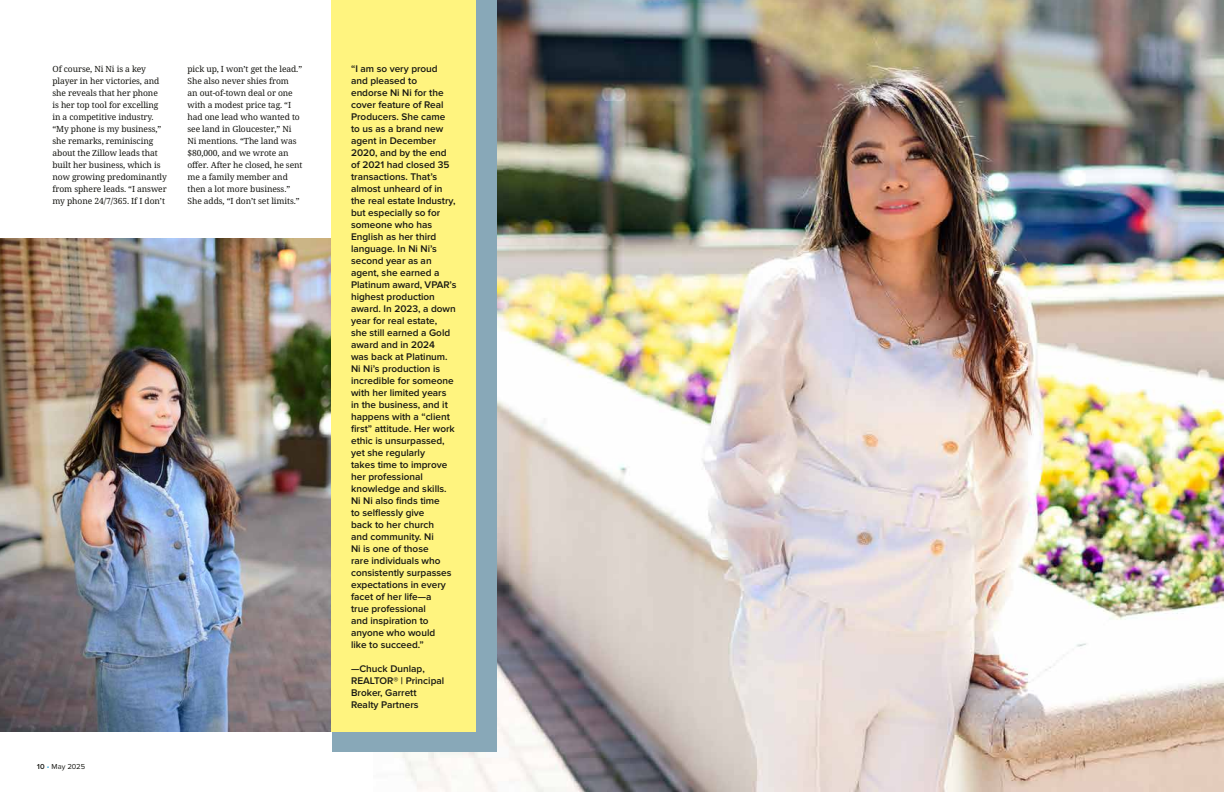
<style>
.page{position:relative;width:1224px;height:792px;background:#fff}
.page>*{position:absolute;margin:0;border:0;box-sizing:border-box;transform-origin:0 0}
.t1{font:600 10px/12px "Proxima Nova";color:#171713}
.t2{font:8.5px/12px "Avrile Serif";letter-spacing:-.01em;color:#171713}
.t3{font:7.5px "Proxima Nova";letter-spacing:.005em;color:#171713}
.s1{font-weight:600}
.s2{color:#31a5d9}
</style>
<div class="page">
<img style="left:400px;top:0;width:824px;height:792px">
<div style="left:332px;top:0;width:165px;height:752px;background:#88a8b8"></div>
<img style="left:0;top:238px;width:332px;height:494px">
<div style="left:332px;top:0;width:144px;height:732px;background:#fff47f"></div>
<p class="t2" style="left:52px;top:63px;width:116px">Of course, Ni Ni is a key player in her victories, and she reveals that her phone<br>is her top tool for excelling in a competitive industry. “My phone is my business,” she remarks, reminiscing about the Zillow leads that built her business, which is now growing predominantly from sphere leads. “I answer my phone 24/7/365. If I don’t</p>
<p class="t2" style="left:187px;top:63px;width:117px">pick up, I won’t get the lead.”<br>She also never shies from<br>an out-of-town deal or one with a modest price tag. “I had one lead who wanted to see land in Gloucester,” Ni<br>Ni mentions. “The land was $80,000, and we wrote an offer. After he closed, he sent me a family member and then a lot more business.”<br>She adds, “I don’t set limits.”</p>
<p class="t1" style="left:351px;top:63px;width:107px">“I am so very proud and pleased to<br>endorse Ni Ni for the cover feature of Real<br>Producers. She came to us as a brand new agent in December<br>2020, and by the end of 2021 had closed 35 transactions. That’s almost unheard of in the real estate Industry, but especially so for someone who has<br>English as her third language. In Ni Ni’s second year as an agent, she earned a<br>Platinum award, VPAR’s highest production award. In 2023, a down year for real estate,<br>she still earned a Gold award and in 2024<br>was back at Platinum.<br>Ni Ni’s production is incredible for someone with her limited years in the business, and it happens with a “client first” attitude. Her work ethic is unsurpassed, yet she regularly<br>takes time to improve her professional knowledge and skills.<br>Ni Ni also finds time<br>to selflessly give<br>back to her church<br>and community. Ni<br>Ni is one of those<br>rare individuals who consistently surpasses expectations in every facet of her life—a<br>true professional<br>and inspiration to anyone who would<br>like to succeed.”</p>
<p class="t1" style="left:351px;top:663px;width:95px">—Chuck Dunlap,<br>REALTOR® | Principal<br>Broker, Garrett<br>Realty Partners</p>
<p class="t3" style="left:36px;top:762px;width:51px"><span class="s1">10</span> <span class="s2">•</span> May 2025</p>
</div>
